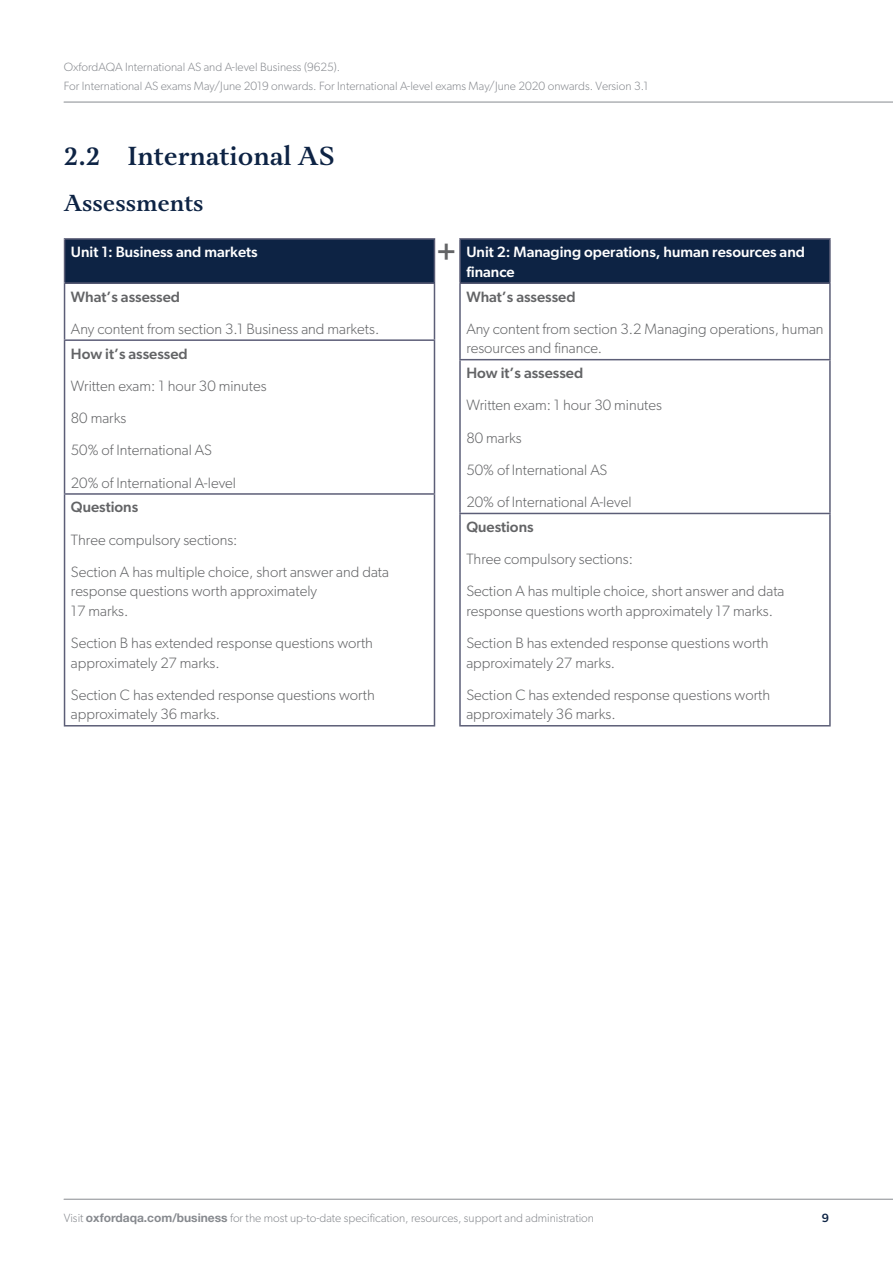
<style>
.page{position:relative;width:893px;height:1263px;background:#fff}
.page>*{position:absolute;margin:0;border:0;box-sizing:border-box;transform-origin:0 0}
.t1{font:500 30px "Gibson";color:#636466}
.t2{font:600 27px "Aria Text G2";color:#0d2344}
.t3{font:600 24px "Aria Text G2";color:#0d2344}
.t4{font:300 15px/32.2px "Gibson";color:#636466}
.t5{font:500 15px "Gibson";color:#636466}
.t6{font:500 15px/19.5px "Gibson";color:#fff}
.t7{font:300 12px/19.5px "Gibson";color:#878a8f}
.t8{font:500 12px "Gibson";color:#0d2344}
.s1{font-family:"Helvetica Neue LT Std";font-weight:700}
</style>
<div class="page">
<hr style="left:64px;top:1199px;width:829px;height:1px;background:#878a8f">
<hr style="left:64px;top:102px;width:829px;height:1px;background:#878a8f">
<div style="left:65px;top:239px;width:369px;height:44px;background:#0d2344"></div>
<hr style="left:64px;top:238px;width:371px;height:2px;background:#5c5e77">
<hr style="left:64px;top:240px;width:1px;height:42px;background:#5c5e77">
<hr style="left:434px;top:240px;width:1px;height:42px;background:#5c5e77">
<hr style="left:64px;top:282px;width:371px;height:2px;background:#5c5e77">
<hr style="left:64px;top:284px;width:1px;height:55px;background:#5c5e77">
<hr style="left:434px;top:284px;width:1px;height:55px;background:#5c5e77">
<hr style="left:64px;top:339px;width:371px;height:2px;background:#5c5e77">
<hr style="left:64px;top:341px;width:1px;height:152px;background:#5c5e77">
<hr style="left:434px;top:341px;width:1px;height:152px;background:#5c5e77">
<hr style="left:64px;top:493px;width:371px;height:2px;background:#5c5e77">
<hr style="left:64px;top:495px;width:1px;height:230px;background:#5c5e77">
<hr style="left:434px;top:495px;width:1px;height:230px;background:#5c5e77">
<hr style="left:64px;top:725px;width:371px;height:1px;background:#5c5e77">
<div style="left:460px;top:239px;width:370px;height:44px;background:#0d2344"></div>
<hr style="left:459px;top:238px;width:372px;height:2px;background:#5c5e77">
<hr style="left:459px;top:240px;width:2px;height:42px;background:#5c5e77">
<hr style="left:829px;top:240px;width:2px;height:42px;background:#5c5e77">
<hr style="left:459px;top:282px;width:372px;height:2px;background:#5c5e77">
<hr style="left:459px;top:284px;width:2px;height:75px;background:#5c5e77">
<hr style="left:829px;top:284px;width:2px;height:75px;background:#5c5e77">
<hr style="left:459px;top:359px;width:372px;height:1px;background:#5c5e77">
<hr style="left:459px;top:360px;width:2px;height:153px;background:#5c5e77">
<hr style="left:829px;top:360px;width:2px;height:153px;background:#5c5e77">
<hr style="left:459px;top:513px;width:372px;height:1px;background:#5c5e77">
<hr style="left:459px;top:514px;width:2px;height:211px;background:#5c5e77">
<hr style="left:829px;top:514px;width:2px;height:211px;background:#5c5e77">
<hr style="left:459px;top:725px;width:372px;height:1px;background:#5c5e77">
<p class="t7" style="left:64px;top:57px;width:586px">OxfordAQA International AS and A-level Business (9625).<br>For International AS exams May/June 2019 onwards. For International A-level exams May/June 2020 onwards. Version 3.1</p>
<h2 class="t2" style="left:64px;top:139px;width:272px">2.2 International AS</h2>
<h3 class="t3" style="left:64px;top:188px;width:141px">Assessments</h3>
<p class="t6" style="left:71px;top:242px;width:188px">Unit 1: Business and markets</p>
<h1 class="t1" style="left:436px;top:234px;width:22px">+</h1>
<p class="t5" style="left:71px;top:287px;width:111px">What’s assessed</p>
<p class="t4" style="left:71px;top:312px;width:310px">Any content from section 3.1 Business and markets.</p>
<p class="t5" style="left:71px;top:344px;width:118px">How it’s assessed</p>
<p class="t4" style="left:71px;top:369px;width:197px">Written exam: 1 hour 30 minutes<br>80 marks<br>50% of International AS<br>20% of International A-level</p>
<p class="t5" style="left:71px;top:498px;width:69px">Questions</p>
<p class="t4" style="left:71px;top:523px;width:320px">Three compulsory sections:<br>Section A has multiple choice, short answer and data</p>
<p class="t4" style="left:71px;top:581px;width:248px;line-height:19.5px">response questions worth approximately<br>17 marks.</p>
<p class="t4" style="left:71px;top:633px;width:304px;line-height:19.5px">Section B has extended response questions worth approximately 27 marks.</p>
<p class="t4" style="left:71px;top:685px;width:305px;line-height:19.5px">Section C has extended response questions worth approximately 36 marks.</p>
<p class="t6" style="left:466px;top:242px;width:340px">Unit 2: Managing operations, human resources and finance</p>
<p class="t5" style="left:466px;top:287px;width:111px">What’s assessed</p>
<p class="t4" style="left:466px;top:319px;width:359px;line-height:19.5px">Any content from section 3.2 Managing operations, human resources and finance.</p>
<p class="t5" style="left:466px;top:364px;width:118px">How it’s assessed</p>
<p class="t4" style="left:466px;top:389px;width:197px">Written exam: 1 hour 30 minutes<br>80 marks<br>50% of International AS<br>20% of International A-level</p>
<p class="t5" style="left:466px;top:518px;width:69px">Questions</p>
<p class="t4" style="left:466px;top:543px;width:320px">Three compulsory sections:<br>Section A has multiple choice, short answer and data</p>
<p class="t4" style="left:466px;top:594px;width:308px">response questions worth approximately 17 marks.<br>Section B has extended response questions worth</p>
<p class="t4" style="left:466px;top:646px;width:305px">approximately 27 marks.<br>Section C has extended response questions worth</p>
<p class="t4" style="left:466px;top:698px;width:151px">approximately 36 marks.</p>
<p class="t7" style="left:64px;top:1207px;width:532px">Visit <span class="s1">oxfordaqa.com/business</span> for the most up-to-date specification, resources, support and administration</p>
<p class="t8" style="left:822px;top:1210px;width:9px">9</p>
</div>
